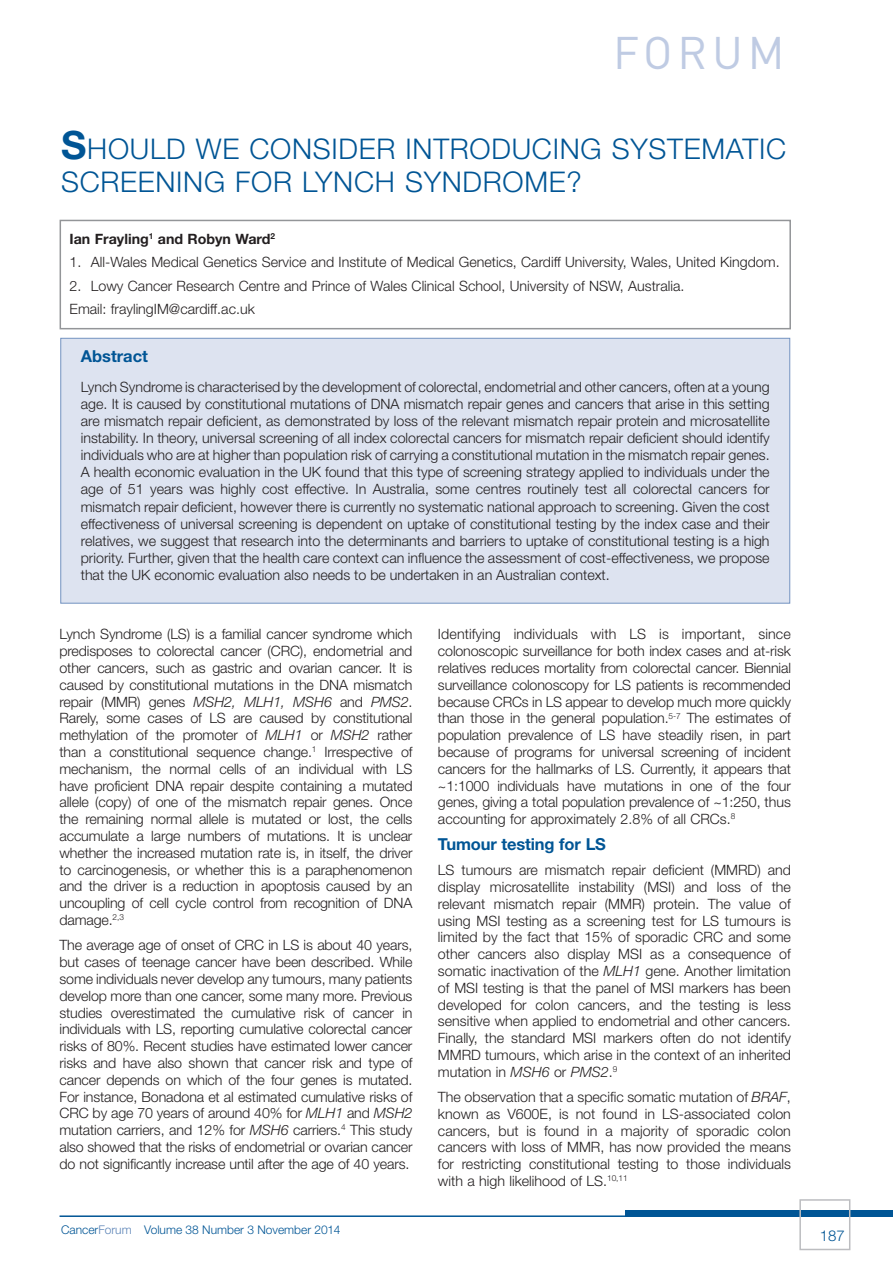
<style>
.page{position:relative;width:893px;height:1263px;background:#fff}
.page>*{position:absolute;margin:0;border:0;box-sizing:border-box;transform-origin:0 0}
.t1{font:45.15px "DIN";letter-spacing:.11em;color:#bfcbe3}
._3a__Heading{font:300 28.5px/33px "Helvetica Neue";letter-spacing:.025em;color:#005595}
._4a__Author_box_text{font:700 16.5px "Helvetica Neue";letter-spacing:-.01em;color:#005595}
.body_copy{font:700 16.5px "Helvetica Neue";color:#005595}
.t2{font:300 15px "Helvetica Neue";color:#005595}
._4a__Author_box_text-2{font:300 14.25px/16.8px "Helvetica Neue";color:#231f20;text-align:justify}
.body_copy-2{font:300 14.25px/17.1px "Helvetica Neue";color:#231f20;text-align:justify}
.Author_Box_Numbered{font:300 14.25px "Helvetica Neue";color:#231f20}
._4a__Author_box_text-3{font:700 14.25px "Helvetica Neue";color:#231f20}
.t3{font:300 12px "Helvetica Neue";color:#005595}
.s1{font-weight:700;font-size:39px}
.s2{font-style:italic}
.s3{color:#5c84b7}
</style>
<div class="page">
<hr style="left:60px;top:1215px;width:833px;height:2px;background:#005595">
<div style="left:626px;top:1210px;width:267px;height:6px;background:#005595"></div>
<div style="left:799px;top:1199px;width:51px;height:51px;border:2px solid #bcbdc0"></div>
<div style="left:60px;top:338px;width:730px;height:265px;background:#dde3f0;border:1px solid #7393c1"></div>
<div style="left:60px;top:220px;width:731px;height:109px;border:2px solid #939598"></div>
<h1 class="t1" style="left:613px;top:27px;width:173px">FORUM</h1>
<p class="_3a__Heading" style="left:61px;top:130px;width:727px"><span class="s1">S</span>HOULD WE CONSIDER INTRODUCING SYSTEMATIC<br>SCREENING FOR LYNCH SYNDROME?</p>
<p class="_4a__Author_box_text-3" style="left:70px;top:227px;width:207px">Ian Frayling<sup>1</sup> and Robyn Ward<sup>2</sup></p>
<p class="body_copy-2" style="left:70px;top:253px;width:712px">1. All-Wales Medical Genetics Service and Institute of Medical Genetics, Cardiff University, Wales, United Kingdom.</p>
<p class="body_copy-2" style="left:70px;top:276px;width:616px">2. Lowy Cancer Research Centre and Prince of Wales Clinical School, University of NSW, Australia.</p>
<p class="Author_Box_Numbered" style="left:70px;top:298px;width:187px">Email: fraylingIM@cardiff.ac.uk</p>
<p class="body_copy" style="left:81px;top:343px;width:69px">Abstract</p>
<p class="body_copy-2" style="left:81px;top:377px;width:690px">Lynch Syndrome is characterised by the development of colorectal, endometrial and other cancers, often at a young age. It is caused by constitutional mutations of DNA mismatch repair genes and cancers that arise in this setting are mismatch repair deficient, as demonstrated by loss of the relevant mismatch repair protein and microsatellite instability. In theory, universal screening of all index colorectal cancers for mismatch repair deficient should identify individuals who are at higher than population risk of carrying a constitutional mutation in the mismatch repair genes.<br>A health economic evaluation in the UK found that this type of screening strategy applied to individuals under the age of 51 years was highly cost effective. In Australia, some centres routinely test all colorectal cancers for mismatch repair deficient, however there is currently no systematic national approach to screening. Given the cost effectiveness of universal screening is dependent on uptake of constitutional testing by the index case and their relatives, we suggest that research into the determinants and barriers to uptake of constitutional testing is a high priority. Further, given that the health care context can influence the assessment of cost-effectiveness, we propose that the UK economic evaluation also needs to be undertaken in an Australian context.</p>
<p class="_4a__Author_box_text-2" style="left:60px;top:625px;width:354px">Lynch Syndrome (LS) is a familial cancer syndrome which predisposes to colorectal cancer (CRC), endometrial and other cancers, such as gastric and ovarian cancer. It is caused by constitutional mutations in the DNA mismatch repair (MMR) genes <span class="s2">MSH2, MLH1, MSH6</span> and <span class="s2">PMS2</span>.<br>Rarely, some cases of LS are caused by constitutional methylation of the promoter of <span class="s2">MLH1</span> or <span class="s2">MSH2</span> rather than a constitutional sequence change.<sup>1</sup> Irrespective of mechanism, the normal cells of an individual with LS have proficient DNA repair despite containing a mutated allele (copy) of one of the mismatch repair genes. Once the remaining normal allele is mutated or lost, the cells accumulate a large numbers of mutations. It is unclear whether the increased mutation rate is, in itself, the driver to carcinogenesis, or whether this is a paraphenomenon and the driver is a reduction in apoptosis caused by an uncoupling of cell cycle control from recognition of DNA damage.<sup>2,3</sup></p>
<p class="_4a__Author_box_text-2" style="left:60px;top:936px;width:354px">The average age of onset of CRC in LS is about 40 years, but cases of teenage cancer have been described. While some individuals never develop any tumours, many patients develop more than one cancer, some many more. Previous studies overestimated the cumulative risk of cancer in individuals with LS, reporting cumulative colorectal cancer risks of 80%. Recent studies have estimated lower cancer risks and have also shown that cancer risk and type of cancer depends on which of the four genes is mutated.<br>For instance, Bonadona et al estimated cumulative risks of CRC by age 70 years of around 40% for <span class="s2">MLH1</span> and <span class="s2">MSH2 </span>mutation carriers, and 12% for <span class="s2">MSH6</span> carriers.<sup>4</sup> This study also showed that the risks of endometrial or ovarian cancer do not significantly increase until after the age of 40 years.</p>
<p class="t3" style="left:61px;top:1219px;width:281px">Cancer<span class="s3">Forum</span> Volume 38 Number 3 November 2014</p>
<p class="_4a__Author_box_text-2" style="left:438px;top:625px;width:354px">Identifying individuals with LS is important, since colonoscopic surveillance for both index cases and at-risk relatives reduces mortality from colorectal cancer. Biennial surveillance colonoscopy for LS patients is recommended because CRCs in LS appear to develop much more quickly than those in the general population.<sup>5-7</sup> The estimates of population prevalence of LS have steadily risen, in part because of programs for universal screening of incident cancers for the hallmarks of LS. Currently, it appears that ~1:1000 individuals have mutations in one of the four genes, giving a total population prevalence of ~1:250, thus accounting for approximately 2.8% of all CRCs.<sup>8</sup></p>
<p class="_4a__Author_box_text" style="left:438px;top:831px;width:169px">Tumour testing for LS</p>
<p class="_4a__Author_box_text-2" style="left:438px;top:861px;width:354px">LS tumours are mismatch repair deficient (MMRD) and display microsatellite instability (MSI) and loss of the relevant mismatch repair (MMR) protein. The value of using MSI testing as a screening test for LS tumours is limited by the fact that 15% of sporadic CRC and some other cancers also display MSI as a consequence of somatic inactivation of the <span class="s2">MLH1</span> gene. Another limitation of MSI testing is that the panel of MSI markers has been developed for colon cancers, and the testing is less sensitive when applied to endometrial and other cancers.<br>Finally, the standard MSI markers often do not identify MMRD tumours, which arise in the context of an inherited mutation in <span class="s2">MSH6</span> or <span class="s2">PMS2</span>.<sup>9</sup></p>
<p class="_4a__Author_box_text-2" style="left:438px;top:1088px;width:354px">The observation that a specific somatic mutation of <span class="s2">BRAF</span>, known as V600E, is not found in LS-associated colon cancers, but is found in a majority of sporadic colon cancers with loss of MMR, has now provided the means for restricting constitutional testing to those individuals with a high likelihood of LS.<sup>10,11</sup></p>
<p class="t2" style="left:820px;top:1223px;width:27px">187</p>
</div>
